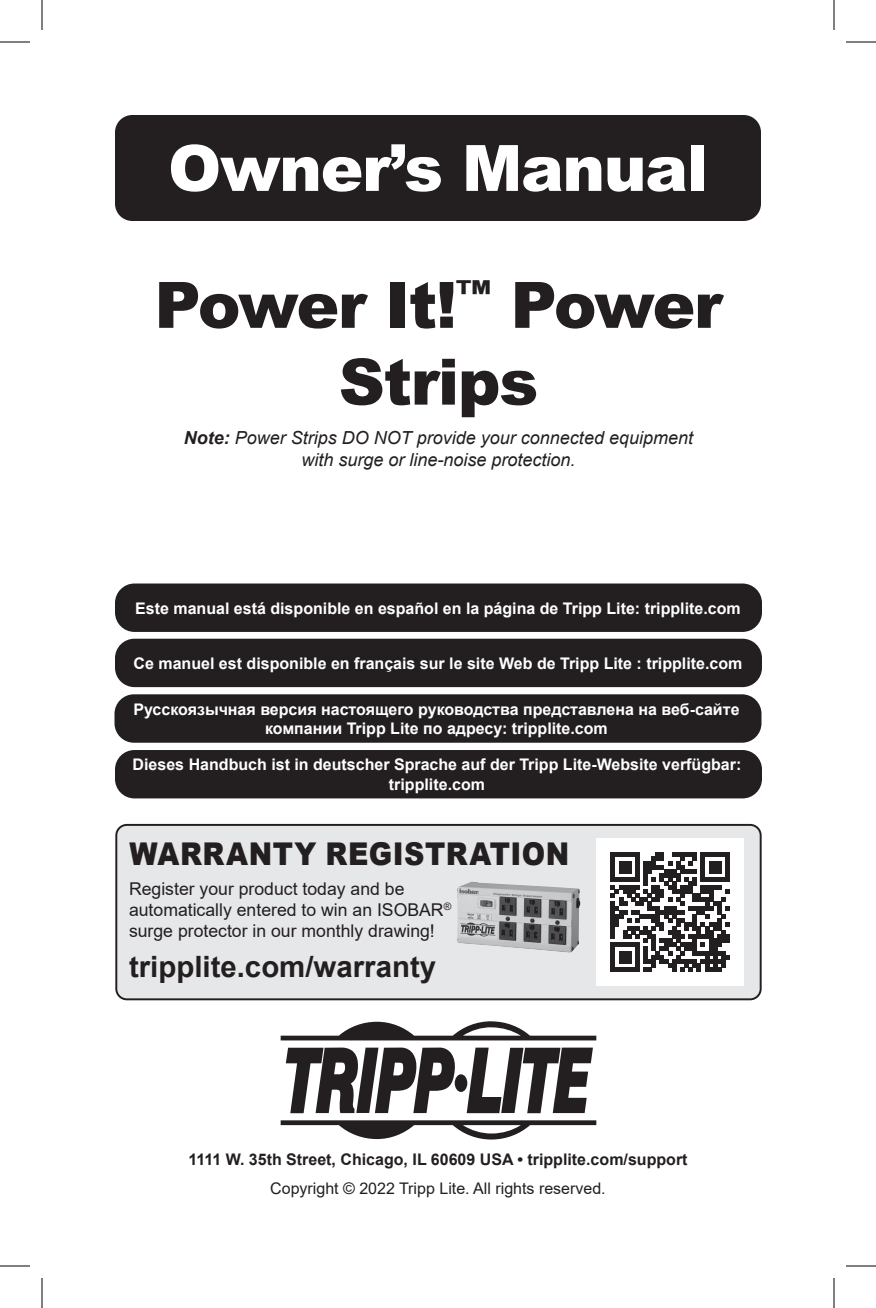
<style>
.page{position:relative;width:876px;height:1308px;background:#fff}
.page>*{position:absolute;margin:0;border:0;box-sizing:border-box;transform-origin:0 0}
.t1{font:900 64px/76.8px "Arial";letter-spacing:-.02em;color:#231f20;text-align:center}
.t2{font:900 64px "Arial";letter-spacing:-.02em;color:#fff}
.t3{font:900 31.4px "Arial";letter-spacing:.015em;color:#231f20;scale:.9 1}
.t4{font:700 29.4px "Arial";color:#231f20}
.t5{font:italic 18px/21.6px "Arial";color:#231f20;text-align:center}
.t6{font:17.6px/21.2px "Arial";color:#231f20}
.t7{font:700 16px/19.2px "Arial";color:#fff;text-align:center}
.t8{font:700 16px "Arial";color:#231f20}
.t9{font:16px "Arial";color:#231f20}
.s1{font-weight:700}
</style>
<div class="page">
<div style="left:455px;top:1074px;width:12px;height:18px;background:#231f20;border-radius:50%"></div>
<svg style="left:286px;top:1048px;width:170px;height:65px"></svg>
<svg style="left:467px;top:1048px;width:126px;height:65px"></svg>
<svg style="left:281px;top:1021px;width:315px;height:19px"></svg>
<svg style="left:281px;top:1120px;width:315px;height:20px"></svg>
<div style="left:115px;top:584px;width:647px;height:48px;background:#231f20;border-radius:19px"></div>
<div style="left:115px;top:639px;width:647px;height:48px;background:#231f20;border-radius:19px"></div>
<div style="left:115px;top:750px;width:647px;height:48px;background:#231f20;border-radius:19px"></div>
<div style="left:115px;top:115px;width:646px;height:106px;background:#231f20;border-radius:17px"></div>
<div style="left:115px;top:694px;width:647px;height:49px;background:#231f20;border-radius:19px"></div>
<div style="left:116px;top:825px;width:645px;height:174px;background:#e6e7e9;border-radius:11px"></div>
<div style="left:115px;top:824px;width:647px;height:176px;border:2px solid #231f20;border-radius:11px"></div>
<div style="left:596px;top:838px;width:148px;height:148px;background:#fff"></div>
<svg style="left:611px;top:853px;width:119px;height:118px"></svg>
<img style="left:457px;top:882px;width:42px;height:64px">
<hr style="left:0;top:42px;width:30px;height:1px;background:#000">
<hr style="left:846px;top:42px;width:30px;height:1px;background:#000">
<hr style="left:0;top:1266px;width:30px;height:1px;background:#000">
<hr style="left:846px;top:1266px;width:30px;height:1px;background:#000">
<hr style="left:42px;top:0;width:1px;height:30px;background:#000">
<hr style="left:42px;top:1278px;width:1px;height:30px;background:#000">
<hr style="left:834px;top:0;width:1px;height:30px;background:#000">
<hr style="left:834px;top:1278px;width:1px;height:30px;background:#000">
<p class="t2" style="left:168px;top:122px;width:541px">Owner’s Manual</p>
<p class="t1" style="left:155px;top:265px;width:569px">Power It!<sup>™</sup> Power<br>Strips</p>
<p class="t5" style="left:184px;top:427px;width:511px"><span class="s1">Note:</span> Power Strips DO NOT provide your connected equipment with surge or line-noise protection.</p>
<p class="t7" style="left:135px;top:599px;width:607px">Este manual está disponible en español en la página de Tripp Lite: tripplite.com</p>
<p class="t7" style="left:134px;top:654px;width:610px">Ce manuel est disponible en français sur le site Web de Tripp Lite : tripplite.com</p>
<p class="t7" style="left:133px;top:700px;width:608px">Русскоязычная версия настоящего руководства представлена на веб-сайте компании Tripp Lite по адресу: tripplite.com</p>
<p class="t7" style="left:133px;top:755px;width:610px">Dieses Handbuch ist in deutscher Sprache auf der Tripp Lite-Website verfügbar: tripplite.com</p>
<p class="t3" style="left:130px;top:831px;width:490px">WARRANTY REGISTRATION</p>
<p class="t6" style="left:129px;top:878px;width:324px">Register your product today and be automatically entered to win an ISOBAR<sup>® </sup>surge protector in our monthly drawing!</p>
<p class="t4" style="left:129px;top:946px;width:309px">tripplite.com/warranty</p>
<p class="t8" style="left:188px;top:1149px;width:501px">1111 W. 35th Street, Chicago, IL 60609 USA • tripplite.com/support</p>
<p class="t9" style="left:270px;top:1177px;width:337px">Copyright © 2022 Tripp Lite. All rights reserved.</p>
</div>
